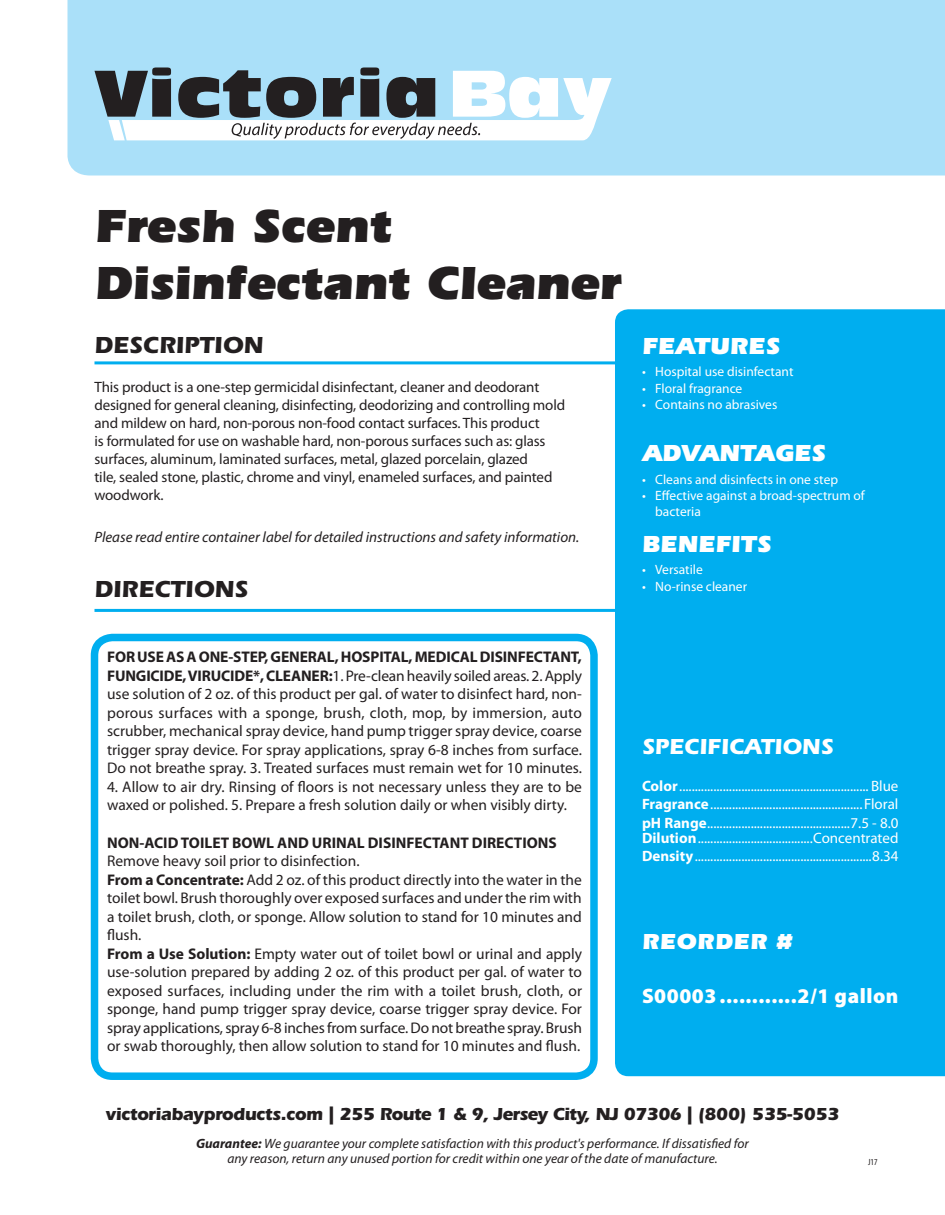
<style>
.page{position:relative;width:945px;height:1215px;background:#fff}
.page>*{position:absolute;margin:0;border:0;box-sizing:border-box;transform-origin:0 0}
.t1{font:900 48px/57.6px "Itc Eras";letter-spacing:-.01em;color:#231f20}
.t2{font:900 24px "Itc Eras";color:#fff}
.t3{font:700 24px "Itc Eras";color:#231f20}
.t4{font:700 22.5px "Itc Eras";color:#fff}
.t5{font:900 22.5px "Itc Eras";letter-spacing:.025em;color:#fff}
.t6{font:900 21px "Myriad Pro";letter-spacing:.025em;color:#fff}
.t7{font:700 18px "Itc Eras";letter-spacing:-.025em;color:#231f20}
.t8{font:15.45px/18.6px "Myriad Pro";color:#231f20}
.t9{font:700 15.45px "Myriad Pro";color:#231f20}
.t10{font:15px/18px "Myriad Pro";letter-spacing:-.01em;color:#231f20}
.t11{font:15px/18.5px "Myriad Pro";color:#fff;text-align:justify}
.t12{font:italic 15px "Myriad Pro";color:#231f20}
.t13{font:italic 13.5px/15px "Myriad Pro";color:#231f20;text-align:center}
.t14{font:13.5px/16.2px "Myriad Pro";color:#fff}
.t15{font:condensed 9px "Myriad Pro";color:#231f20}
.s1{font-weight:700}
</style>
<div class="page">
<div style="left:68px;top:0;width:877px;height:176px;background:#aae0f9"></div>
<div style="left:615px;top:309px;width:330px;height:767px;background:#00aeef"></div>
<div style="left:91px;top:634px;width:507px;height:446px;border:8px solid #00aeef;border-radius:18px"></div>
<svg style="left:95px;top:67px;width:517px;height:73px"></svg>
<hr style="left:94px;top:609px;width:521px;height:3px;background:#00aeef">
<hr style="left:94px;top:361px;width:521px;height:3px;background:#00aeef">
<h1 class="t1" style="left:94px;top:197px;width:529px">Fresh Scent<br>Disinfectant Cleaner</h1>
<h2 class="t3" style="left:94px;top:331px;width:171px">DESCRIPTION</h2>
<p class="t10" style="left:94px;top:378px;width:472px">This product is a one-step germicidal disinfectant, cleaner and deodorant designed for general cleaning, disinfecting, deodorizing and controlling mold and mildew on hard, non-porous non-food contact surfaces. This product<br>is formulated for use on washable hard, non-porous surfaces such as: glass surfaces, aluminum, laminated surfaces, metal, glazed porcelain, glazed<br>tile, sealed stone, plastic, chrome and vinyl, enameled surfaces, and painted woodwork.</p>
<p class="t12" style="left:94px;top:528px;width:486px">Please read entire container label for detailed instructions and safety information.</p>
<h2 class="t3" style="left:94px;top:575px;width:155px">DIRECTIONS</h2>
<h2 class="t2" style="left:642px;top:332px;width:140px">FEATURES</h2>
<p class="t14" style="left:642px;top:364px;width:153px">• Hospital use disinfectant</p>
<p class="t14" style="left:642px;top:380px;width:102px">• Floral fragrance</p>
<p class="t14" style="left:642px;top:396px;width:137px">• Contains no abrasives</p>
<h2 class="t2" style="left:642px;top:439px;width:185px">ADVANTAGES</h2>
<p class="t14" style="left:642px;top:471px;width:198px">• Cleans and disinfects in one step</p>
<p class="t14" style="left:655px;top:487px;width:211px;text-indent:-13px">• Effective against a broad-spectrum of bacteria</p>
<h2 class="t2" style="left:642px;top:530px;width:131px">BENEFITS</h2>
<p class="t14" style="left:642px;top:562px;width:62px">• Versatile</p>
<p class="t14" style="left:642px;top:578px;width:107px">• No-rinse cleaner</p>
<p class="t8" style="left:107px;top:647px;width:477px;text-align:justify"><span class="s1">FOR USE AS A ONE-STEP, GENERAL, HOSPITAL, MEDICAL DISINFECTANT, FUNGICIDE, VIRUCIDE*, CLEANER:</span>1. Pre-clean heavily soiled areas. 2. Apply use solution of 2 oz. of this product per gal. of water to disinfect hard, non&shy;porous surfaces with a sponge, brush, cloth, mop, by immersion, auto scrubber, mechanical spray device, hand pump trigger spray device, coarse trigger spray device. For spray applications, spray 6-8 inches from surface.<br>Do not breathe spray. 3. Treated surfaces must remain wet for 10 minutes.</p>
<p class="t8" style="left:107px;top:777px;width:476px">4. Allow to air dry. Rinsing of floors is not necessary unless they are to be waxed or polished. 5. Prepare a fresh solution daily or when visibly dirty.</p>
<p class="t9" style="left:107px;top:832px;width:451px">NON-ACID TOILET BOWL AND URINAL DISINFECTANT DIRECTIONS</p>
<p class="t8" style="left:107px;top:851px;width:477px">Remove heavy soil prior to disinfection.<br><span class="s1">From a Concentrate:</span> Add 2 oz. of this product directly into the water in the toilet bowl. Brush thoroughly over exposed surfaces and under the rim with a toilet brush, cloth, or sponge. Allow solution to stand for 10 minutes and flush.<br><span class="s1">From a Use Solution:</span> Empty water out of toilet bowl or urinal and apply use-solution prepared by adding 2 oz. of this product per gal. of water to exposed surfaces, including under the rim with a toilet brush, cloth, or sponge, hand pump trigger spray device, coarse trigger spray device. For spray applications, spray 6-8 inches from surface. Do not breathe spray. Brush or swab thoroughly, then allow solution to stand for 10 minutes and flush.</p>
<h3 class="t4" style="left:642px;top:733px;width:193px">SPECIFICATIONS</h3>
<p class="t11" style="left:642px;top:776px;width:258px"><span class="s1">Color</span>............................................................. Blue <span class="s1">Fragrance</span>.................................................Floral <span class="s1">pH Range</span>..............................................7.5 - 8.0</p>
<p class="t11" style="left:642px;top:828px;width:258px"><span class="s1">Dilution</span>.....................................Concentrated<br><span class="s1">Density</span>.........................................................8.34</p>
<h3 class="t5" style="left:642px;top:929px;width:152px">REORDER #</h3>
<h3 class="t6" style="left:642px;top:984px;width:258px">S00003 ............2/1 gallon</h3>
<p class="t7" style="left:106px;top:1104px;width:735px">victoriabayproducts.com | 255 Route 1 &amp; 9, Jersey City, NJ 07306 | (800) 535-5053</p>
<p class="t13" style="left:196px;top:1136px;width:554px"><span class="s1">Guarantee:</span> We guarantee your complete satisfaction with this product's performance. If dissatisfied for any reason, return any unused portion for credit within one year of the date of manufacture.</p>
<p class="t15" style="left:868px;top:1156px;width:11px">J17</p>
</div>
